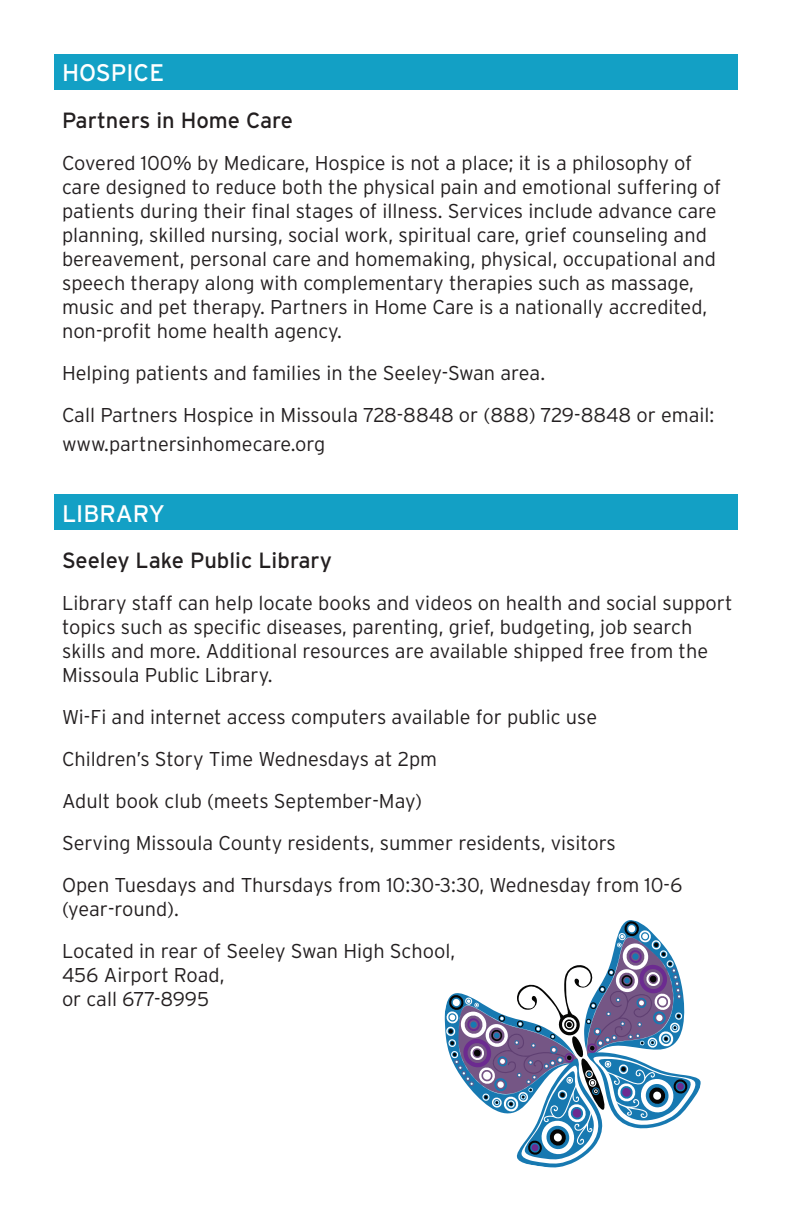
<style>
.page{position:relative;width:792px;height:1224px;background:#fff}
.page>*{position:absolute;margin:0;border:0;box-sizing:border-box;transform-origin:0 0}
.t1{font:24px "Interstate";color:#fff}
.t2{font:22px "Interstate";color:#231f20}
.t3{font:300 20px/24px "Interstate";color:#231f20}
</style>
<div class="page">
<div style="left:54px;top:54px;width:684px;height:36px;background:#13a0c5"></div>
<div style="left:54px;top:494px;width:684px;height:36px;background:#13a0c5"></div>
<svg style="left:445px;top:920px;width:256px;height:248px"></svg>
<p class="t1" style="left:62px;top:58px;width:104px">HOSPICE</p>
<p class="t2" style="left:62px;top:107px;width:233px">Partners in Home Care</p>
<p class="t3" style="left:62px;top:151px;width:661px">Covered 100% by Medicare, Hospice is not a place; it is a philosophy of care designed to reduce both the physical pain and emotional suffering of patients during their final stages of illness. Services include advance care planning, skilled nursing, social work, spiritual care, grief counseling and bereavement, personal care and homemaking, physical, occupational and speech therapy along with complementary therapies such as massage, music and pet therapy. Partners in Home Care is a nationally accredited, non-profit home health agency.</p>
<p class="t3" style="left:62px;top:361px;width:485px">Helping patients and families in the Seeley-Swan area.</p>
<p class="t3" style="left:62px;top:400px;width:654px;line-height:28.8px">Call Partners Hospice in Missoula 728-8848 or (888) 729-8848 or email: www.partnersinhomecare.org</p>
<p class="t1" style="left:62px;top:499px;width:104px">LIBRARY</p>
<p class="t2" style="left:62px;top:547px;width:271px">Seeley Lake Public Library</p>
<p class="t3" style="left:62px;top:591px;width:672px">Library staff can help locate books and videos on health and social support topics such as specific diseases, parenting, grief, budgeting, job search skills and more. Additional resources are available shipped free from the Missoula Public Library.</p>
<p class="t3" style="left:62px;top:705px;width:537px">Wi-Fi and internet access computers available for public use</p>
<p class="t3" style="left:62px;top:747px;width:377px">Children’s Story Time Wednesdays at 2pm</p>
<p class="t3" style="left:62px;top:789px;width:361px">Adult book club (meets September-May)</p>
<p class="t3" style="left:62px;top:831px;width:555px">Serving Missoula County residents, summer residents, visitors</p>
<p class="t3" style="left:62px;top:873px;width:622px">Open Tuesdays and Thursdays from 10:30-3:30, Wednesday from 10-6 (year-round).</p>
<p class="t3" style="left:62px;top:939px;width:395px">Located in rear of Seeley Swan High School,<br>456 Airport Road,<br>or call 677-8995</p>
</div>
